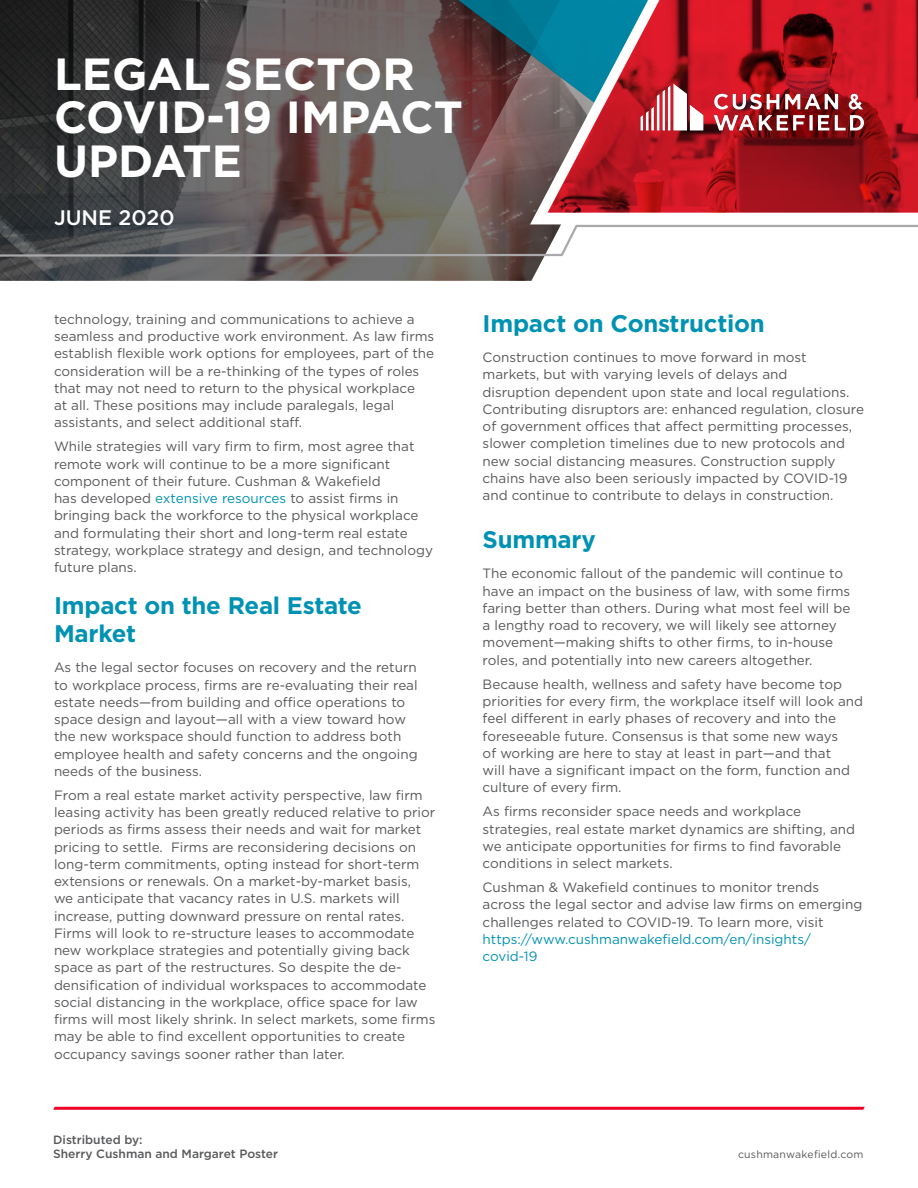
<style>
.page{position:relative;width:918px;height:1188px;background:#fff}
.page>*{position:absolute;margin:0;border:0;box-sizing:border-box;transform-origin:0 0}
.t1{font:700 45px/43.5px "Gotham";color:#fff}
.Body_Text{font:700 24px/28.8px "Gotham";letter-spacing:-.01em;color:#0092b3}
.footnote{font:500 21px "Gotham";color:#fff}
.Body_Text-2{font:13.5px/17.2px "Gotham";color:#57585a}
.footnote-2{font:500 12px "Gotham";color:#57585a}
.t2{font:10.5px "Gotham";letter-spacing:.02em;color:#57585a}
.s1{color:#0092b3}
</style>
<div class="page">
<hr style="left:54px;top:1107px;width:810px;height:3px;background:#ef0027">
<img style="left:0;top:0;width:412px;height:281px">
<svg style="left:412px;top:0;width:128px;height:281px;background:#706360"></svg>
<svg style="left:458px;top:0;width:63px;height:171px;background:#594347"></svg>
<svg style="left:521px;top:0;width:27px;height:224px;background:#5a6b72"></svg>
<svg style="left:548px;top:0;width:370px;height:213px;background:#9d313e"></svg>
<img style="left:610px;top:63px;width:285px;height:97px">
<svg style="left:0;top:224px;width:918px;height:40px"></svg>
<p class="t1" style="left:54px;top:52px;width:410px">LEGAL SECTOR<br>COVID-19 IMPACT<br>UPDATE</p>
<p class="footnote" style="left:54px;top:204px;width:122px">JUNE 2020</p>
<p class="Body_Text-2" style="left:54px;top:310px;width:382px">technology, training and communications to achieve a seamless and productive work environment. As law firms establish flexible work options for employees, part of the consideration will be a re-thinking of the types of roles that may not need to return to the physical workplace<br>at all. These positions may include paralegals, legal assistants, and select additional staff.</p>
<p class="Body_Text-2" style="left:54px;top:438px;width:381px">While strategies will vary firm to firm, most agree that remote work will continue to be a more significant component of their future. Cushman &amp; Wakefield<br>has developed <span class="s1">extensive resources</span> to assist firms in bringing back the workforce to the physical workplace and formulating their short and long-term real estate strategy, workplace strategy and design, and technology future plans.</p>
<p class="Body_Text" style="left:54px;top:591px;width:310px">Impact on the Real Estate<br>Market</p>
<p class="Body_Text-2" style="left:54px;top:659px;width:365px">As the legal sector focuses on recovery and the return to workplace process, firms are re-evaluating their real estate needs—from building and office operations to space design and layout—all with a view toward how the new workspace should function to address both employee health and safety concerns and the ongoing needs of the business.</p>
<p class="Body_Text-2" style="left:54px;top:786px;width:383px">From a real estate market activity perspective, law firm leasing activity has been greatly reduced relative to prior periods as firms assess their needs and wait for market pricing to settle. Firms are reconsidering decisions on long-term commitments, opting instead for short-term extensions or renewals. On a market-by-market basis,<br>we anticipate that vacancy rates in U.S. markets will increase, putting downward pressure on rental rates.<br>Firms will look to re-structure leases to accommodate new workplace strategies and potentially giving back space as part of the restructures. So despite the de&shy;densification of individual workspaces to accommodate social distancing in the workplace, office space for law firms will most likely shrink. In select markets, some firms may be able to find excellent opportunities to create occupancy savings sooner rather than later.</p>
<p class="footnote-2" style="left:53px;top:1132px;width:91px">Distributed by:</p>
<p class="footnote-2" style="left:53px;top:1146px;width:226px">Sherry Cushman and Margaret Poster</p>
<p class="Body_Text" style="left:483px;top:309px;width:284px">Impact on Construction</p>
<p class="Body_Text-2" style="left:483px;top:348px;width:383px">Construction continues to move forward in most markets, but with varying levels of delays and<br>disruption dependent upon state and local regulations.<br>Contributing disruptors are: enhanced regulation, closure of government offices that affect permitting processes, slower completion timelines due to new protocols and new social distancing measures. Construction supply chains have also been seriously impacted by COVID-19 and continue to contribute to delays in construction.</p>
<p class="Body_Text" style="left:483px;top:525px;width:115px">Summary</p>
<p class="Body_Text-2" style="left:483px;top:565px;width:369px">The economic fallout of the pandemic will continue to have an impact on the business of law, with some firms faring better than others. During what most feel will be a lengthy road to recovery, we will likely see attorney movement—making shifts to other firms, to in-house roles, and potentially into new careers altogether.</p>
<p class="Body_Text-2" style="left:483px;top:675px;width:382px">Because health, wellness and safety have become top priorities for every firm, the workplace itself will look and feel different in early phases of recovery and into the foreseeable future. Consensus is that some new ways<br>of working are here to stay at least in part—and that<br>will have a significant impact on the form, function and culture of every firm.</p>
<p class="Body_Text-2" style="left:483px;top:803px;width:374px">As firms reconsider space needs and workplace strategies, real estate market dynamics are shifting, and we anticipate opportunities for firms to find favorable conditions in select markets.</p>
<p class="Body_Text-2" style="left:483px;top:878px;width:381px">Cushman &amp; Wakefield continues to monitor trends across the legal sector and advise law firms on emerging challenges related to COVID-19. To learn more, visit <span class="s1">https://www.cushmanwakefield.com/en/insights/ covid-19</span></p>
<p class="t2" style="left:738px;top:1148px;width:127px">cushmanwakefield.com</p>
</div>
